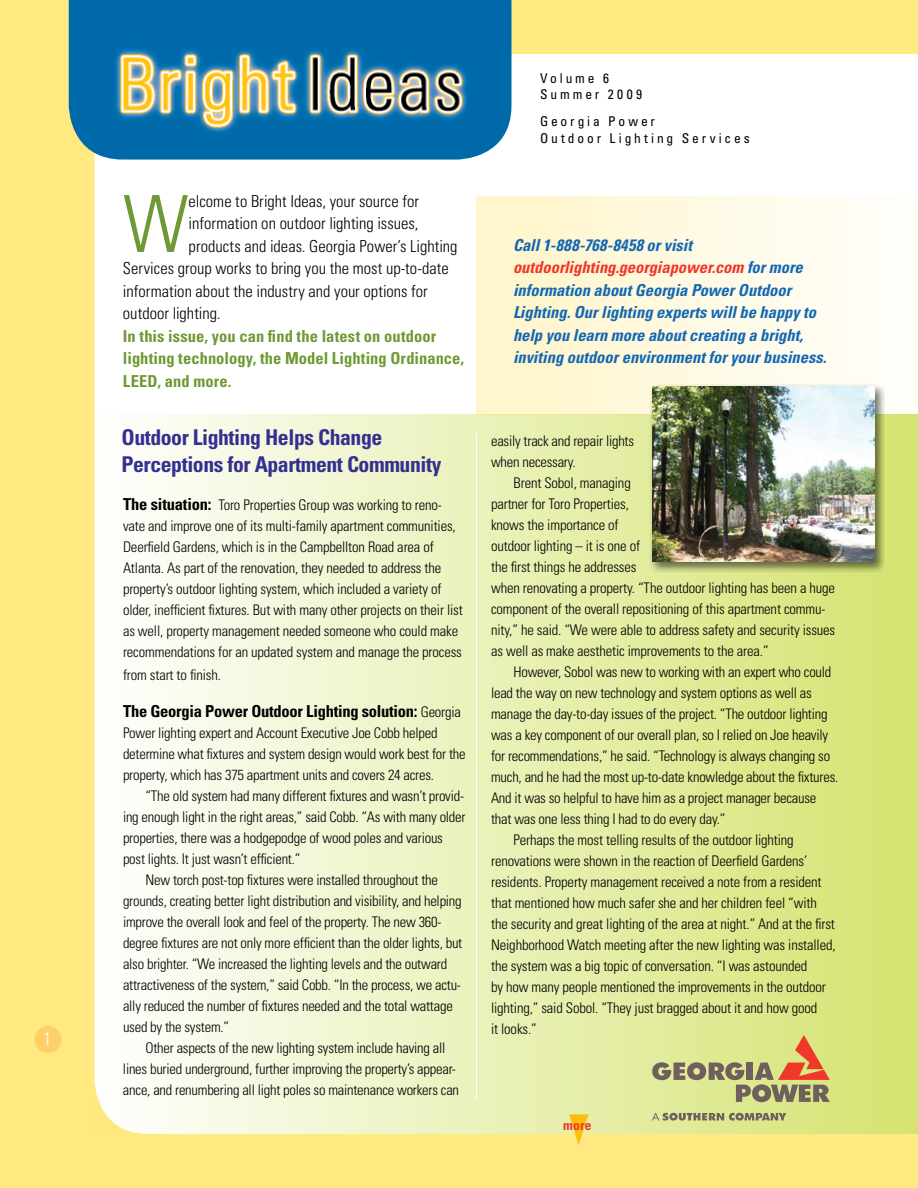
<style>
.page{position:relative;width:918px;height:1188px;background:#ffe980}
.page>*{position:absolute;margin:0;border:0;box-sizing:border-box;transform-origin:0 0}
.t1{font:300 condensed 78.9px "Univers";color:#6e9934}
.t2{font:700 condensed 21.75px/27px "Univers";letter-spacing:-.02em;color:#333092}
.t3{font:300 condensed 18px "Univers";color:#fff}
.t4{font:italic 700 condensed 16.5px/22.5px "Univers";color:#1468b3}
.t5{font:300 condensed 16.5px "Univers";color:#000}
.t6{font:700 condensed 16.5px/22.5px "Univers";letter-spacing:.005em;color:#6e9934}
.t7{font:700 condensed 16.5px "Univers";letter-spacing:-.015em;color:#000}
.t8{font:300 condensed 14.7px/21px "Univers";letter-spacing:-.015em;color:#000}
.t9{font:condensed 13.5px/16.5px "Univers";letter-spacing:.215em;color:#000}
.t10{font:700 condensed 13.5px "Univers";color:#ef3829}
.s1{font-weight:700;font-size:16.5px}
.s2{font-weight:300;font-size:14.7px}
.s3{color:#ef3829}
</style>
<div class="page">
<div style="left:94px;top:54px;width:824px;height:360px;background:#fff"></div>
<div style="left:477px;top:196px;width:441px;height:218px;background:linear-gradient(to right,#fff5c9,#fffefc)"></div>
<img style="left:69px;top:0;width:443px;height:160px">
<div style="left:93px;top:414px;width:825px;height:720px;background:linear-gradient(to right,#fefefd,#d5e370)"></div>
<svg style="left:569px;top:1114px;width:19px;height:31px"></svg>
<div style="left:34px;top:1026px;width:28px;height:27px;background:#ffd068;border-radius:50%"></div>
<div style="left:647px;top:381px;width:238px;height:192px;background:#000;opacity:.55"></div>
<img style="left:652px;top:387px;width:223px;height:175px">
<hr style="left:476px;top:433px;width:1px;height:667px;background:#fff">
<svg style="left:652px;top:1035px;width:178px;height:67px;background:#c7be7d"></svg>
<svg style="left:652px;top:1113px;width:134px;height:8px"></svg>
<p class="t3" style="left:44px;top:1027px;width:9px">1</p>
<h1 class="t1" style="left:123px;top:177px;width:67px">W</h1>
<p class="t5" style="left:189px;top:191px;width:232px">elcome to Bright Ideas, your source for</p>
<p class="t5" style="left:189px;top:214px;width:231px">information on outdoor lighting issues,</p>
<p class="t5" style="left:189px;top:236px;width:270px">products and ideas. Georgia Power’s Lighting</p>
<p class="t5" style="left:123px;top:259px;width:327px">Services group works to bring you the most up-to-date</p>
<p class="t5" style="left:123px;top:281px;width:306px">information about the industry and your options for</p>
<p class="t5" style="left:123px;top:304px;width:99px">outdoor lighting.</p>
<p class="t6" style="left:123px;top:325px;width:343px">In this issue, you can find the latest on outdoor lighting technology, the Model Lighting Ordinance,<br>LEED, and more.</p>
<h2 class="t2" style="left:122px;top:423px;width:321px">Outdoor Lighting Helps Change<br>Perceptions for Apartment Community</h2>
<p class="t8" style="left:123px;top:495px;width:341px"><span class="s1">The situation:</span> Toro Properties Group was working to reno&shy;vate and improve one of its multi-family apartment communities, Deerfield Gardens, which is in the Campbellton Road area of Atlanta. As part of the renovation, they needed to address the property’s outdoor lighting system, which included a variety of older, inefficient fixtures. But with many other projects on their list as well, property management needed someone who could make recommendations for an updated system and manage the process</p>
<p class="t8" style="left:123px;top:664px;width:99px">from start to finish.</p>
<p class="t7" style="left:123px;top:701px;width:339px">The Georgia Power Outdoor Lighting solution: <span class="s2">Georgia</span></p>
<p class="t8" style="left:123px;top:723px;width:344px">Power lighting expert and Account Executive Joe Cobb helped determine what fixtures and system design would work best for the property, which has 375 apartment units and covers 24 acres.</p>
<p class="t8" style="left:145px;top:786px;width:320px">“The old system had many different fixtures and wasn’t provid-</p>
<p class="t8" style="left:123px;top:807px;width:344px">ing enough light in the right areas,” said Cobb. “As with many older</p>
<p class="t8" style="left:123px;top:828px;width:321px">properties, there was a hodgepodge of wood poles and various</p>
<p class="t8" style="left:123px;top:849px;width:179px">post lights. It just wasn’t efficient.”</p>
<p class="t8" style="left:145px;top:870px;width:294px">New torch post-top fixtures were installed throughout the</p>
<p class="t8" style="left:123px;top:891px;width:340px">grounds, creating better light distribution and visibility, and helping</p>
<p class="t8" style="left:123px;top:912px;width:320px">improve the overall look and feel of the property. The new 360-</p>
<p class="t8" style="left:123px;top:933px;width:341px">degree fixtures are not only more efficient than the older lights, but</p>
<p class="t8" style="left:123px;top:954px;width:326px">also brighter. “We increased the lighting levels and the outward</p>
<p class="t8" style="left:123px;top:975px;width:340px">attractiveness of the system,” said Cobb. “In the process, we actu-</p>
<p class="t8" style="left:123px;top:996px;width:331px">ally reduced the number of fixtures needed and the total wattage</p>
<p class="t8" style="left:123px;top:1017px;width:108px">used by the system.”</p>
<p class="t8" style="left:145px;top:1038px;width:301px">Other aspects of the new lighting system include having all</p>
<p class="t8" style="left:123px;top:1059px;width:335px">lines buried underground, further improving the property’s appear-</p>
<p class="t8" style="left:123px;top:1080px;width:338px">ance, and renumbering all light poles so maintenance workers can</p>
<p class="t9" style="left:540px;top:69px;width:104px">Volume 6<br>Summer 2009</p>
<p class="t9" style="left:540px;top:113px;width:211px">Georgia Power<br>Outdoor Lighting Services</p>
<p class="t4" style="left:513px;top:233px;width:315px">Call 1-888-768-8458 or visit <span class="s3">outdoorlighting.georgiapower.com</span> for more information about Georgia Power Outdoor Lighting. Our lighting experts will be happy to help you learn more about creating a bright, inviting outdoor environment for your business.</p>
<p class="t8" style="left:491px;top:430px;width:145px">easily track and repair lights when necessary.</p>
<p class="t8" style="left:491px;top:472px;width:346px;text-indent:22px">Brent Sobol, managing<br>partner for Toro Properties,<br>knows the importance of<br>outdoor lighting – it is one of<br>the first things he addresses<br>when renovating a property. “The outdoor lighting has been a huge component of the overall repositioning of this apartment commu&shy;nity,” he said. “We were able to address safety and security issues as well as make aesthetic improvements to the area.”</p>
<p class="t8" style="left:514px;top:661px;width:319px">However, Sobol was new to working with an expert who could</p>
<p class="t8" style="left:491px;top:682px;width:322px">lead the way on new technology and system options as well as</p>
<p class="t8" style="left:491px;top:703px;width:338px">manage the day-to-day issues of the project. “The outdoor lighting</p>
<p class="t8" style="left:491px;top:724px;width:339px">was a key component of our overall plan, so I relied on Joe heavily</p>
<p class="t8" style="left:491px;top:745px;width:341px">for recommendations,” he said. “Technology is always changing so</p>
<p class="t8" style="left:491px;top:766px;width:349px">much, and he had the most up-to-date knowledge about the fixtures.</p>
<p class="t8" style="left:491px;top:787px;width:327px">And it was so helpful to have him as a project manager because</p>
<p class="t8" style="left:491px;top:808px;width:236px">that was one less thing I had to do every day.”</p>
<p class="t8" style="left:514px;top:829px;width:282px">Perhaps the most telling results of the outdoor lighting</p>
<p class="t8" style="left:491px;top:850px;width:318px">renovations were shown in the reaction of Deerfield Gardens’</p>
<p class="t8" style="left:491px;top:871px;width:332px">residents. Property management received a note from a resident</p>
<p class="t8" style="left:491px;top:892px;width:327px">that mentioned how much safer she and her children feel “with</p>
<p class="t8" style="left:491px;top:913px;width:345px">the security and great lighting of the area at night.” And at the first</p>
<p class="t8" style="left:491px;top:934px;width:346px">Neighborhood Watch meeting after the new lighting was installed,</p>
<p class="t8" style="left:491px;top:955px;width:318px">the system was a big topic of conversation. “I was astounded</p>
<p class="t8" style="left:491px;top:976px;width:336px">by how many people mentioned the improvements in the outdoor</p>
<p class="t8" style="left:491px;top:997px;width:328px">lighting,” said Sobol. “They just bragged about it and how good</p>
<p class="t8" style="left:491px;top:1018px;width:47px">it looks.”</p>
<p class="t10" style="left:563px;top:1116px;width:30px">more</p>
</div>
